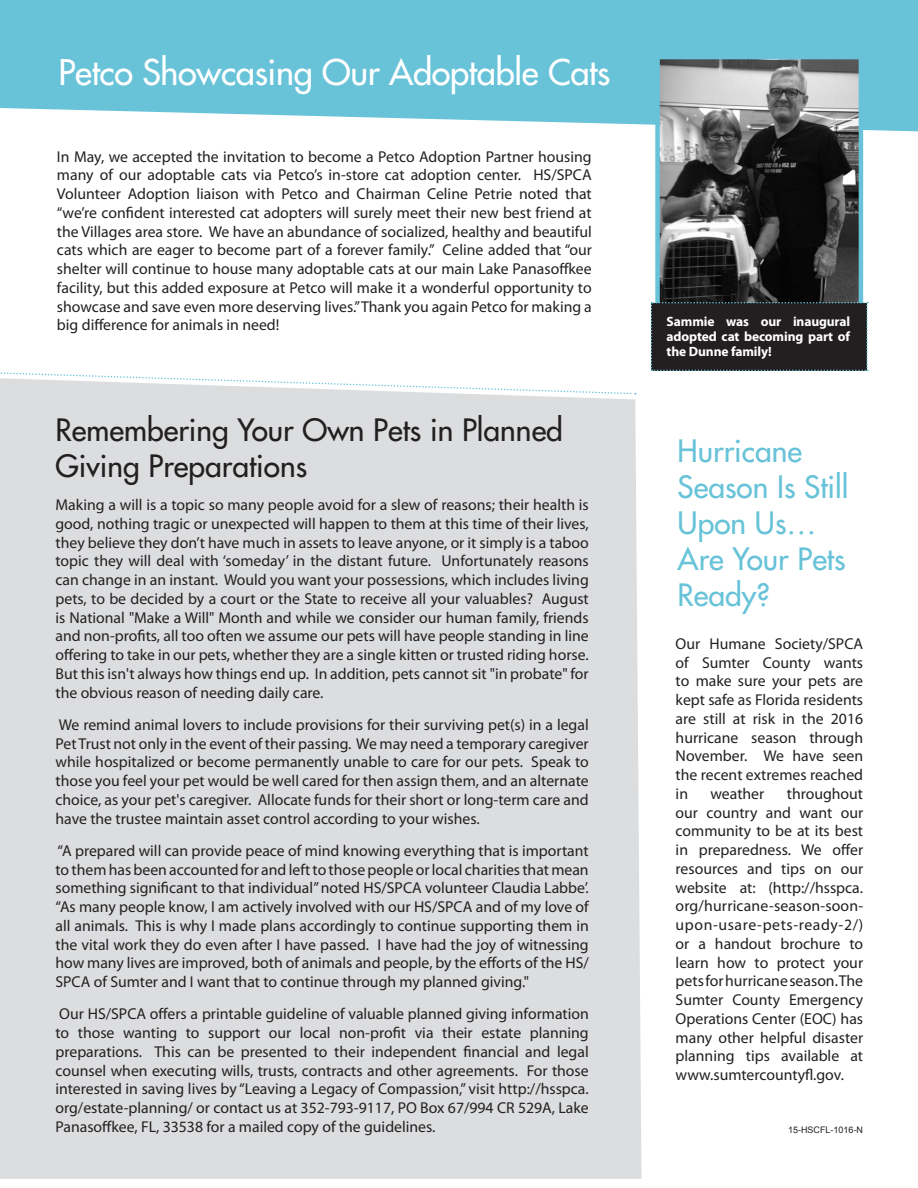
<style>
.page{position:relative;width:918px;height:1188px;background:#fff}
.page>*{position:absolute;margin:0;border:0;box-sizing:border-box;transform-origin:0 0}
.t1{font:34.5px "Futura";letter-spacing:-.01em;color:#fff}
.t2{font:30px/36px "Futura";color:#231f20}
.t3{font:30px/36px "Futura";color:#68c3d8}
.t4{font:15.75px/18.8px "Myriad Pro";color:#231f20;text-align:justify}
.t5{font:700 13.5px/15px "Myriad Pro";letter-spacing:-.01em;color:#fff;text-align:justify}
.t6{font:9px "Arial";color:#231f20}
</style>
<div class="page">
<div style="left:0;top:393px;width:642px;height:786px;background:#dcdddf"></div>
<svg style="left:0;top:372px;width:636px;height:23px"></svg>
<svg style="left:0;top:0;width:918px;height:131px;fill:#68c3d8"></svg>
<img style="left:660px;top:60px;width:198px;height:242px">
<div style="left:655px;top:55px;width:208px;height:275px;border:4px solid #68c3d8"></div>
<div style="left:651px;top:302px;width:217px;height:69px;background:#231f20"></div>
<h1 class="t1" style="left:58px;top:50px;width:553px">Petco Showcasing Our Adoptable Cats</h1>
<p class="t4" style="left:57px;top:147px;width:536px">In May, we accepted the invitation to become a Petco Adoption Partner housing many of our adoptable cats via Petco’s in-store cat adoption center. HS/SPCA Volunteer Adoption liaison with Petco and Chairman Celine Petrie noted that “we’re confident interested cat adopters will surely meet their new best friend at the Villages area store. We have an abundance of socialized, healthy and beautiful cats which are eager to become part of a forever family.” Celine added that “our shelter will continue to house many adoptable cats at our main Lake Panasoffkee facility, but this added exposure at Petco will make it a wonderful opportunity to showcase and save even more deserving lives.” Thank you again Petco for making a big difference for animals in need!</p>
<h2 class="t2" style="left:56px;top:412px;width:509px">Remembering Your Own Pets in Planned<br>Giving Preparations</h2>
<p class="t4" style="left:56px;top:495px;width:535px">Making a will is a topic so many people avoid for a slew of reasons; their health is good, nothing tragic or unexpected will happen to them at this time of their lives, they believe they don’t have much in assets to leave anyone, or it simply is a taboo topic they will deal with ‘someday’ in the distant future. Unfortunately reasons can change in an instant. Would you want your possessions, which includes living pets, to be decided by a court or the State to receive all your valuables? August is National "Make a Will" Month and while we consider our human family, friends and non-profits, all too often we assume our pets will have people standing in line offering to take in our pets, whether they are a single kitten or trusted riding horse.<br>But this isn't always how things end up. In addition, pets cannot sit "in probate" for the obvious reason of needing daily care.</p>
<p class="t4" style="left:56px;top:715px;width:535px">We remind animal lovers to include provisions for their surviving pet(s) in a legal Pet Trust not only in the event of their passing. We may need a temporary caregiver while hospitalized or become permanently unable to care for our pets. Speak to those you feel your pet would be well cared for then assign them, and an alternate choice, as your pet's caregiver. Allocate funds for their short or long-term care and have the trustee maintain asset control according to your wishes.</p>
<p class="t4" style="left:56px;top:841px;width:535px">“A prepared will can provide peace of mind knowing everything that is important to them has been accounted for and left to those people or local charities that mean something significant to that individual” noted HS/SPCA volunteer Claudia Labbe’. “As many people know, I am actively involved with our HS/SPCA and of my love of all animals. This is why I made plans accordingly to continue supporting them in the vital work they do even after I have passed. I have had the joy of witnessing how many lives are improved, both of animals and people, by the efforts of the HS/ SPCA of Sumter and I want that to continue through my planned giving."</p>
<p class="t4" style="left:56px;top:1004px;width:535px">Our HS/SPCA offers a printable guideline of valuable planned giving information to those wanting to support our local non-profit via their estate planning preparations. This can be presented to their independent financial and legal counsel when executing wills, trusts, contracts and other agreements. For those interested in saving lives by “Leaving a Legacy of Compassion,” visit http://hsspca. org/estate-planning/ or contact us at 352-793-9117, PO Box 67/994 CR 529A, Lake Panasoffkee, FL, 33538 for a mailed copy of the guidelines.</p>
<p class="t5" style="left:667px;top:313px;width:185px">Sammie was our inaugural adopted cat becoming part of the Dunne family!</p>
<h2 class="t3" style="left:678px;top:433px;width:172px">Hurricane<br>Season Is Still<br>Upon Us…<br>Are Your Pets<br>Ready?</h2>
<p class="t4" style="left:676px;top:634px;width:189px">Our Humane Society/SPCA of Sumter County wants to make sure your pets are kept safe as Florida residents are still at risk in the 2016 hurricane season through November. We have seen the recent extremes reached in</p>
<p class="t4" style="left:676px;top:784px;width:189px;text-indent:111px">throughout our country and want our community to be at its best in preparedness. We offer resources and tips on our website at: (http://hsspca. org/hurricane-season-soon&shy;upon-usare-pets-ready-2/) or a handout brochure to learn how to protect your pets for hurricane season. The Sumter County Emergency Operations Center (EOC) has many other helpful disaster planning tips available at www.sumtercountyfl.gov.</p>
<p class="t4" style="left:711px;top:784px;width:55px">weather</p>
<p class="t6" style="left:788px;top:1124px;width:77px">15-HSCFL-1016-N</p>
</div>
